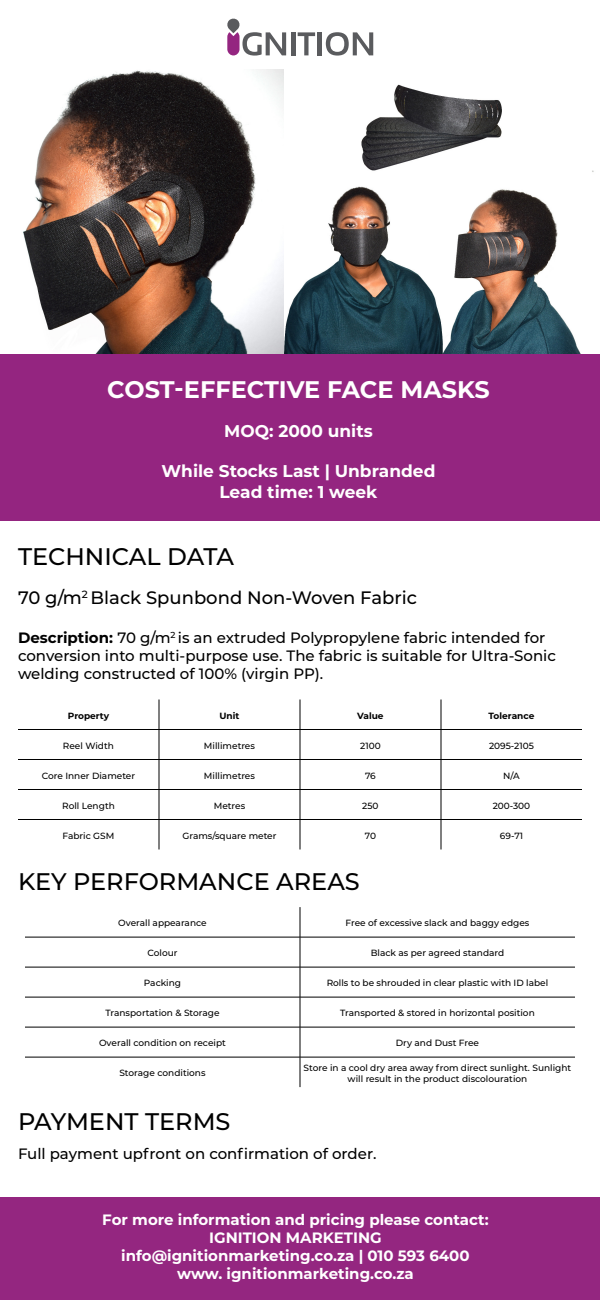
<style>
.page{position:relative;width:600px;height:1300px;background:#fff}
.page>*{position:absolute;margin:0;border:0;box-sizing:border-box;transform-origin:0 0}
.t1{font:500 24px "Montserrat";color:#000}
.t2{font:700 24px "Montserrat";color:#fff}
.t3{font:500 18px "Montserrat";color:#000}
.t4{font:700 17px "Montserrat";color:#fff}
.t5{font:500 15px/18px "Montserrat";color:#000}
.t6{font:700 15px "Montserrat";color:#fff}
.t7{font:500 9px/10.8px "Montserrat";color:#000;text-align:center}
.t8{font:700 9px "Montserrat";color:#000}
.s1{font-weight:700}
</style>
<div class="page">
<img style="left:23px;top:70px;width:571px;height:284px">
<div style="left:0;top:354px;width:600px;height:166px;background:#942580"></div>
<svg style="left:227px;top:18px;width:59px;height:38px"></svg>
<hr style="left:291px;top:32px;width:4px;height:23px;background:#5a5b5e">
<svg style="left:298px;top:32px;width:17px;height:23px"></svg>
<hr style="left:318px;top:32px;width:4px;height:23px;background:#5a5b5e">
<svg style="left:326px;top:32px;width:47px;height:24px"></svg>
<hr style="left:159px;top:699px;width:1px;height:30px;background:#000">
<hr style="left:300px;top:699px;width:1px;height:30px;background:#000">
<hr style="left:441px;top:699px;width:1px;height:30px;background:#000">
<hr style="left:18px;top:729px;width:141px;height:1px;background:#000">
<hr style="left:159px;top:729px;width:141px;height:1px;background:#000">
<hr style="left:300px;top:729px;width:141px;height:1px;background:#000">
<hr style="left:441px;top:729px;width:141px;height:1px;background:#000">
<hr style="left:18px;top:759px;width:141px;height:1px;background:#000">
<hr style="left:159px;top:759px;width:141px;height:1px;background:#000">
<hr style="left:300px;top:759px;width:141px;height:1px;background:#000">
<hr style="left:441px;top:759px;width:141px;height:1px;background:#000">
<hr style="left:18px;top:789px;width:141px;height:1px;background:#000">
<hr style="left:159px;top:789px;width:141px;height:1px;background:#000">
<hr style="left:300px;top:789px;width:141px;height:1px;background:#000">
<hr style="left:441px;top:789px;width:141px;height:1px;background:#000">
<hr style="left:18px;top:819px;width:141px;height:1px;background:#000">
<hr style="left:159px;top:819px;width:141px;height:1px;background:#000">
<svg style="left:159px;top:730px;width:1px;height:119px"></svg>
<hr style="left:300px;top:819px;width:141px;height:1px;background:#000">
<svg style="left:300px;top:730px;width:1px;height:119px"></svg>
<hr style="left:441px;top:819px;width:141px;height:1px;background:#000">
<svg style="left:441px;top:730px;width:1px;height:119px"></svg>
<hr style="left:300px;top:907px;width:1px;height:30px;background:#000">
<hr style="left:25px;top:937px;width:275px;height:1px;background:#000">
<hr style="left:300px;top:937px;width:275px;height:1px;background:#000">
<hr style="left:300px;top:937px;width:1px;height:30px;background:#000">
<hr style="left:25px;top:967px;width:275px;height:1px;background:#000">
<hr style="left:300px;top:967px;width:275px;height:1px;background:#000">
<hr style="left:300px;top:967px;width:1px;height:30px;background:#000">
<hr style="left:25px;top:997px;width:275px;height:1px;background:#000">
<hr style="left:300px;top:997px;width:275px;height:1px;background:#000">
<hr style="left:300px;top:997px;width:1px;height:30px;background:#000">
<hr style="left:25px;top:1027px;width:275px;height:1px;background:#000">
<hr style="left:300px;top:1027px;width:275px;height:1px;background:#000">
<hr style="left:300px;top:1027px;width:1px;height:30px;background:#000">
<hr style="left:25px;top:1057px;width:275px;height:1px;background:#000">
<hr style="left:300px;top:1057px;width:275px;height:1px;background:#000">
<hr style="left:300px;top:1057px;width:1px;height:30px;background:#000">
<div style="left:0;top:1198px;width:600px;height:102px;background:#942680"></div>
<p class="t2" style="left:107px;top:372px;width:384px">COST-EFFECTIVE FACE MASKS</p>
<p class="t4" style="left:224px;top:418px;width:150px">MOQ: 2000 units</p>
<p class="t4" style="left:162px;top:459px;width:275px">While Stocks Last | Unbranded</p>
<p class="t4" style="left:219px;top:480px;width:160px">Lead time: 1 week</p>
<p class="t1" style="left:18px;top:539px;width:218px">TECHNICAL DATA</p>
<p class="t3" style="left:18px;top:585px;width:400px">70 g/m<sup>2</sup> Black Spunbond Non-Woven Fabric</p>
<p class="t5" style="left:18px;top:628px;width:540px"><span class="s1">Description:</span> 70 g/m<sup>2</sup> is an extruded Polypropylene fabric intended for conversion into multi-purpose use. The fabric is suitable for Ultra-Sonic welding constructed of 100% (virgin PP).</p>
<p class="t8" style="left:68px;top:709px;width:43px">Property</p>
<p class="t8" style="left:220px;top:709px;width:21px">Unit</p>
<p class="t8" style="left:357px;top:709px;width:28px">Value</p>
<p class="t8" style="left:489px;top:709px;width:47px">Tolerance</p>
<p class="t7" style="left:63px;top:740px;width:53px">Reel Width</p>
<p class="t7" style="left:204px;top:740px;width:53px">Millimetres</p>
<p class="t7" style="left:360px;top:740px;width:22px">2100</p>
<p class="t7" style="left:489px;top:740px;width:46px">2095-2105</p>
<p class="t7" style="left:42px;top:770px;width:95px">Core Inner Diameter</p>
<p class="t7" style="left:204px;top:770px;width:53px">Millimetres</p>
<p class="t7" style="left:365px;top:770px;width:12px">76</p>
<p class="t7" style="left:503px;top:770px;width:18px">N/A</p>
<p class="t7" style="left:62px;top:800px;width:54px">Roll Length</p>
<p class="t7" style="left:214px;top:800px;width:33px">Metres</p>
<p class="t7" style="left:362px;top:800px;width:18px">250</p>
<p class="t7" style="left:493px;top:800px;width:39px">200-300</p>
<p class="t7" style="left:63px;top:830px;width:53px">Fabric GSM</p>
<p class="t7" style="left:183px;top:830px;width:95px">Grams/square meter</p>
<p class="t7" style="left:365px;top:830px;width:13px">70</p>
<p class="t7" style="left:500px;top:830px;width:25px">69-71</p>
<p class="t1" style="left:18px;top:865px;width:343px">KEY PERFORMANCE AREAS</p>
<p class="t7" style="left:118px;top:918px;width:90px">Overall appearance</p>
<p class="t7" style="left:346px;top:918px;width:185px">Free of excessive slack and baggy edges</p>
<p class="t7" style="left:147px;top:948px;width:32px">Colour</p>
<p class="t7" style="left:371px;top:948px;width:135px">Black as per agreed standard</p>
<p class="t7" style="left:144px;top:978px;width:39px">Packing</p>
<p class="t7" style="left:327px;top:978px;width:223px">Rolls to be shrouded in clear plastic with ID label</p>
<p class="t7" style="left:105px;top:1008px;width:116px">Transportation &amp; Storage</p>
<p class="t7" style="left:340px;top:1008px;width:196px">Transported &amp; stored in horizontal position</p>
<p class="t7" style="left:99px;top:1038px;width:128px">Overall condition on receipt</p>
<p class="t7" style="left:396px;top:1038px;width:85px">Dry and Dust Free</p>
<p class="t7" style="left:119px;top:1068px;width:88px">Storage conditions</p>
<p class="t7" style="left:304px;top:1062px;width:269px">Store in a cool dry area away from direct sunlight. Sunlight will result in the product discolouration</p>
<p class="t1" style="left:18px;top:1105px;width:214px">PAYMENT TERMS</p>
<p class="t5" style="left:18px;top:1144px;width:360px">Full payment upfront on confirmation of order.</p>
<p class="t6" style="left:102px;top:1209px;width:388px">For more information and pricing please contact:</p>
<p class="t6" style="left:209px;top:1227px;width:174px">IGNITION MARKETING</p>
<p class="t6" style="left:121px;top:1245px;width:350px">info@ignitionmarketing.co.za | 010 593 6400</p>
<p class="t6" style="left:177px;top:1263px;width:238px">www. ignitionmarketing.co.za</p>
</div>
